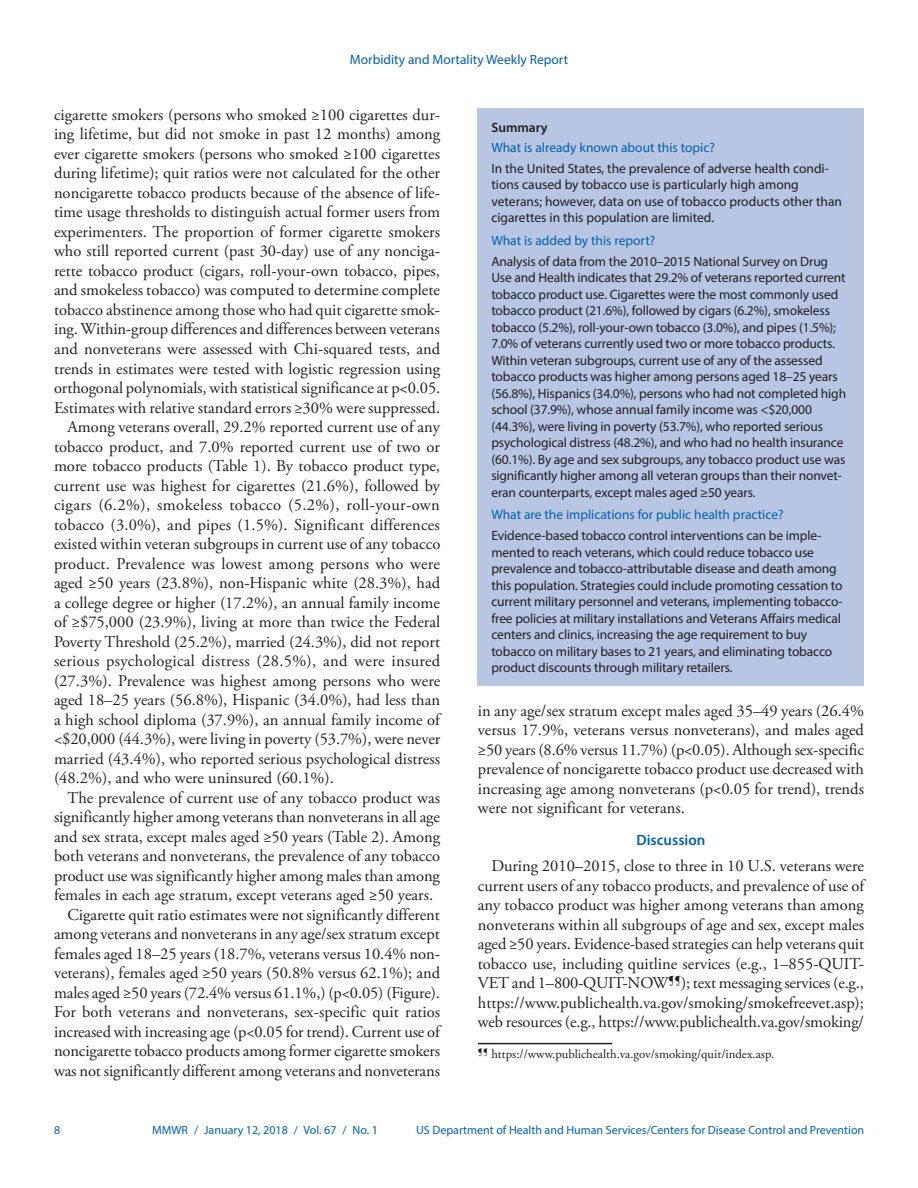
<style>
.page{position:relative;width:918px;height:1188px;background:#fff}
.page>*{position:absolute;margin:0;border:0;box-sizing:border-box;transform-origin:0 0}
.Paragraph{font:16.5px/19.5px "Adobe Garamond Pro";color:#231f20;text-align:justify}
.Discussion_Heading{font:600 15px "Myriad Pro";color:#0161ab}
.Summary_Box_Text{font:13.5px/16.5px "Myriad Pro";letter-spacing:-.01em;color:#231f20}
.Summary_Box_Heading{font:13.5px "Myriad Pro";color:#0161ab}
.Figure_Title{font:600 13.5px "Myriad Pro";color:#231f20}
.footnote_w_rule_text{font:12.75px "Adobe Garamond Pro";color:#231f20}
.t1{font:12px "Myriad Pro";color:#0161ab}
</style>
<div class="page">
<div style="left:478px;top:108px;width:386px;height:578px;background:#b8c6e3"></div>
<hr style="left:478px;top:1043px;width:134px;height:1px;background:#231f20">
<p class="Summary_Box_Heading" style="left:350px;top:51px;width:220px">Morbidity and Mortality Weekly Report</p>
<p class="Paragraph" style="left:54px;top:106px;width:388px">cigarette smokers (persons who smoked ≥100 cigarettes dur&shy;ing lifetime, but did not smoke in past 12 months) among ever cigarette smokers (persons who smoked ≥100 cigarettes during lifetime); quit ratios were not calculated for the other noncigarette tobacco products because of the absence of life&shy;time usage thresholds to distinguish actual former users from experimenters. The proportion of former cigarette smokers who still reported current (past 30-day) use of any nonciga&shy;rette tobacco product (cigars, roll-your-own tobacco, pipes, and smokeless tobacco) was computed to determine complete tobacco abstinence among those who had quit cigarette smok&shy;ing. Within-group differences and differences between veterans and nonveterans were assessed with Chi-squared tests, and trends in estimates were tested with logistic regression using orthogonal polynomials, with statistical significance at p&lt;0.05.<br>Estimates with relative standard errors ≥30% were suppressed.</p>
<p class="Paragraph" style="left:54px;top:418px;width:388px;text-indent:13px">Among veterans overall, 29.2% reported current use of any tobacco product, and 7.0% reported current use of two or more tobacco products (Table 1). By tobacco product type, current use was highest for cigarettes (21.6%), followed by cigars (6.2%), smokeless tobacco (5.2%), roll-your-own tobacco (3.0%), and pipes (1.5%). Significant differences existed within veteran subgroups in current use of any tobacco product. Prevalence was lowest among persons who were aged ≥50 years (23.8%), non-Hispanic white (28.3%), had a college degree or higher (17.2%), an annual family income of ≥$75,000 (23.9%), living at more than twice the Federal Poverty Threshold (25.2%), married (24.3%), did not report serious psychological distress (28.5%), and were insured (27.3%). Prevalence was highest among persons who were aged 18–25 years (56.8%), Hispanic (34.0%), had less than a high school diploma (37.9%), an annual family income of &lt;$20,000 (44.3%), were living in poverty (53.7%), were never married (43.4%), who reported serious psychological distress (48.2%), and who were uninsured (60.1%).</p>
<p class="Paragraph" style="left:54px;top:788px;width:388px;text-indent:13px">The prevalence of current use of any tobacco product was significantly higher among veterans than nonveterans in all age and sex strata, except males aged ≥50 years (Table 2). Among both veterans and nonveterans, the prevalence of any tobacco product use was significantly higher among males than among females in each age stratum, except veterans aged ≥50 years.</p>
<p class="Paragraph" style="left:54px;top:905px;width:388px;text-indent:13px">Cigarette quit ratio estimates were not significantly different among veterans and nonveterans in any age/sex stratum except females aged 18–25 years (18.7%, veterans versus 10.4% non&shy;veterans), females aged ≥50 years (50.8% versus 62.1%); and males aged ≥50 years (72.4% versus 61.1%,) (p&lt;0.05) (Figure).<br>For both veterans and nonveterans, sex-specific quit ratios increased with increasing age (p&lt;0.05 for trend). Current use of noncigarette tobacco products among former cigarette smokers was not significantly different among veterans and nonveterans</p>
<p class="Figure_Title" style="left:491px;top:119px;width:58px">Summary</p>
<p class="Summary_Box_Heading" style="left:491px;top:139px;width:225px">What is already known about this topic?</p>
<p class="Summary_Box_Text" style="left:491px;top:160px;width:352px">In the United States, the prevalence of adverse health condi&shy;tions caused by tobacco use is particularly high among veterans; however, data on use of tobacco products other than cigarettes in this population are limited.</p>
<p class="Summary_Box_Heading" style="left:491px;top:232px;width:165px">What is added by this report?</p>
<p class="Summary_Box_Text" style="left:491px;top:253px;width:356px">Analysis of data from the 2010–2015 National Survey on Drug Use and Health indicates that 29.2% of veterans reported current tobacco product use. Cigarettes were the most commonly used tobacco product (21.6%), followed by cigars (6.2%), smokeless tobacco (5.2%), roll-your-own tobacco (3.0%), and pipes (1.5%); 7.0% of veterans currently used two or more tobacco products.<br>Within veteran subgroups, current use of any of the assessed tobacco products was higher among persons aged 18–25 years (56.8%), Hispanics (34.0%), persons who had not completed high school (37.9%), whose annual family income was &lt;$20,000 (44.3%), were living in poverty (53.7%), who reported serious psychological distress (48.2%), and who had no health insurance (60.1%). By age and sex subgroups, any tobacco product use was significantly higher among all veteran groups than their nonvet&shy;eran counterparts, except males aged ≥50 years.</p>
<p class="Summary_Box_Heading" style="left:491px;top:506px;width:294px">What are the implications for public health practice?</p>
<p class="Summary_Box_Text" style="left:491px;top:527px;width:353px">Evidence-based tobacco control interventions can be imple&shy;mented to reach veterans, which could reduce tobacco use prevalence and tobacco-attributable disease and death among this population. Strategies could include promoting cessation to current military personnel and veterans, implementing tobacco&shy;free policies at military installations and Veterans Affairs medical centers and clinics, increasing the age requirement to buy tobacco on military bases to 21 years, and eliminating tobacco product discounts through military retailers.</p>
<p class="Paragraph" style="left:478px;top:701px;width:388px">in any age/sex stratum except males aged 35–49 years (26.4% versus 17.9%, veterans versus nonveterans), and males aged ≥50 years (8.6% versus 11.7%) (p&lt;0.05). Although sex-specific prevalence of noncigarette tobacco product use decreased with increasing age among nonveterans (p&lt;0.05 for trend), trends were not significant for veterans.</p>
<h1 class="Discussion_Heading" style="left:636px;top:830px;width:71px">Discussion</h1>
<p class="Paragraph" style="left:478px;top:857px;width:388px;text-indent:14px">During 2010–2015, close to three in 10 U.S. veterans were current users of any tobacco products, and prevalence of use of any tobacco product was higher among veterans than among nonveterans within all subgroups of age and sex, except males aged ≥50 years. Evidence-based strategies can help veterans quit tobacco use, including quitline services (e.g., 1–855-QUIT-VET and 1–800-QUIT-NOW<sup>¶¶</sup>); text messaging services (e.g., https://www.publichealth.va.gov/smoking/smokefreevet.asp); web resources (e.g., https://www.publichealth.va.gov/smoking/</p>
<p class="footnote_w_rule_text" style="left:478px;top:1046px;width:298px"><sup>¶¶</sup> https://www.publichealth.va.gov/smoking/quit/index.asp.</p>
<p class="t1" style="left:54px;top:1123px;width:8px">8</p>
<p class="t1" style="left:152px;top:1123px;width:227px">MMWR / January 12, 2018 / Vol. 67 / No. 1</p>
<p class="t1" style="left:416px;top:1123px;width:450px">US Department of Health and Human Services/Centers for Disease Control and Prevention</p>
</div>
